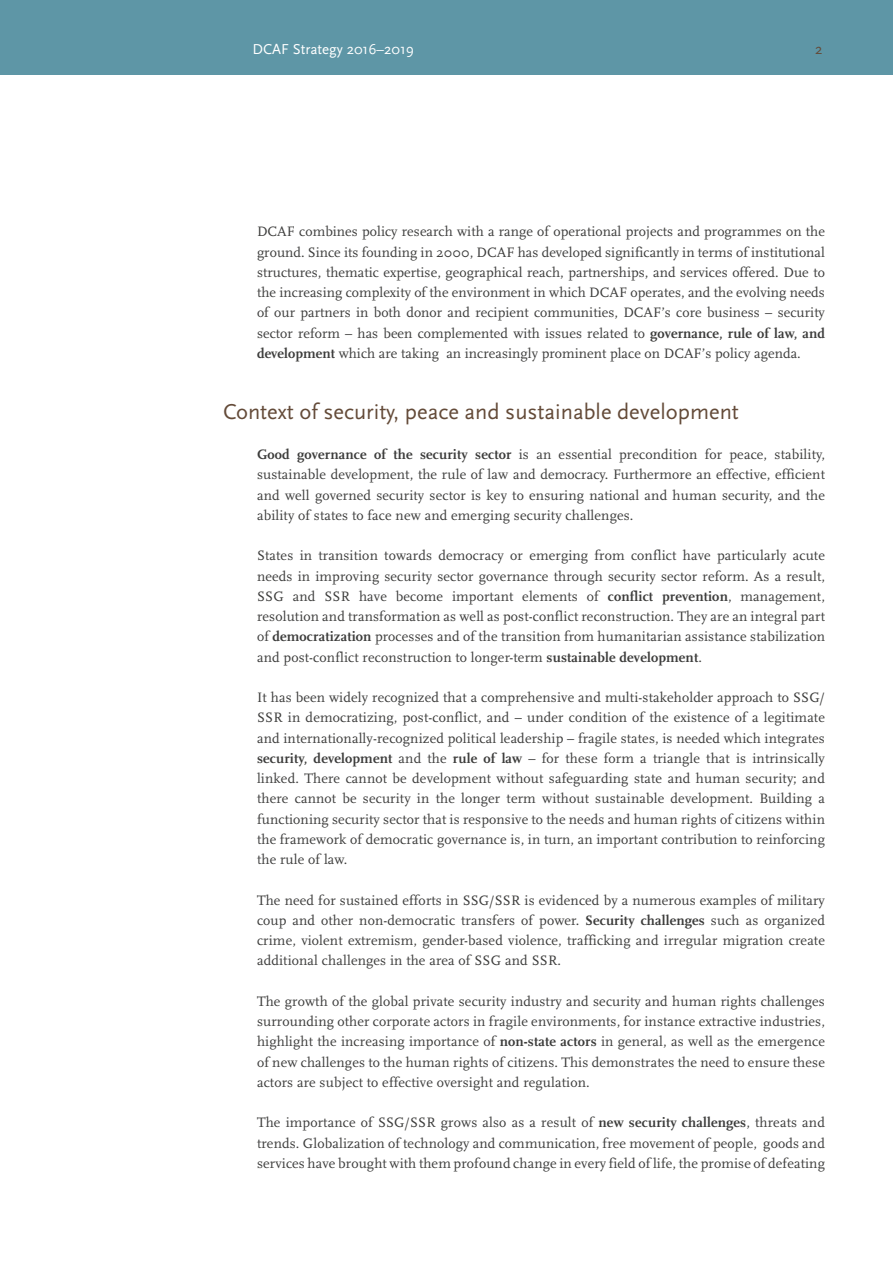
<style>
.page{position:relative;width:893px;height:1263px;background:#fff}
.page>*{position:absolute;margin:0;border:0;box-sizing:border-box;transform-origin:0 0}
.t1{font:22.5px "Scala Sans OT";color:#644b39}
.t2{font:15px "Scala Sans OT";color:#fff}
.t3{font:15px "Scala Sans OT";color:#644b39}
.t4{font:14.25px/20.2px "Scala OT";letter-spacing:.01em;color:#3c3c3b;text-align:justify}
.s1{font-weight:700}
</style>
<div class="page">
<div style="left:0;top:0;width:893px;height:74px;background:#5e96a6"></div>
<p class="t2" style="left:252px;top:40px;width:163px">DCAF Strategy 2016–2019</p>
<p class="t3" style="left:815px;top:40px;width:9px">2</p>
<p class="t4" style="left:257px;top:221px;width:569px">DCAF combines policy research with a range of operational projects and programmes on the ground. Since its founding in 2000, DCAF has developed significantly in terms of institutional structures, thematic expertise, geographical reach, partnerships, and services offered. Due to the increasing complexity of the environment in which DCAF operates, and the evolving needs of our partners in both donor and recipient communities, DCAF’s core business – security sector reform – has been complemented with issues related to <span class="s1">governance, rule of law, and development</span> which are taking an increasingly prominent place on DCAF’s policy agenda.</p>
<h1 class="t1" style="left:223px;top:398px;width:517px">Context of security, peace and sustainable development</h1>
<p class="t4" style="left:257px;top:444px;width:569px"><span class="s1">Good governance of the security sector</span> is an essential precondition for peace, stability, sustainable development, the rule of law and democracy. Furthermore an effective, efficient and well governed security sector is key to ensuring national and human security, and the ability of states to face new and emerging security challenges.</p>
<p class="t4" style="left:257px;top:545px;width:569px">States in transition towards democracy or emerging from conflict have particularly acute needs in improving security sector governance through security sector reform. As a result, SSG and SSR have become important elements of <span class="s1">conflict prevention</span>, management, resolution and transformation as well as post-conflict reconstruction. They are an integral part of <span class="s1">democratization</span> processes and of the transition from humanitarian assistance stabilization and post-conflict reconstruction to longer-term <span class="s1">sustainable development</span>.</p>
<p class="t4" style="left:257px;top:687px;width:569px">It has been widely recognized that a comprehensive and multi-stakeholder approach to SSG/ SSR in democratizing, post-conflict, and – under condition of the existence of a legitimate and internationally-recognized political leadership – fragile states, is needed which integrates <span class="s1">security, development</span> and the <span class="s1">rule of law</span> – for these form a triangle that is intrinsically linked. There cannot be development without safeguarding state and human security; and there cannot be security in the longer term without sustainable development. Building a functioning security sector that is responsive to the needs and human rights of citizens within the framework of democratic governance is, in turn, an important contribution to reinforcing the rule of law.</p>
<p class="t4" style="left:257px;top:890px;width:569px">The need for sustained efforts in SSG/SSR is evidenced by a numerous examples of military coup and other non-democratic transfers of power. <span class="s1">Security challenges</span> such as organized crime, violent extremism, gender-based violence, trafficking and irregular migration create additional challenges in the area of SSG and SSR.</p>
<p class="t4" style="left:257px;top:991px;width:569px">The growth of the global private security industry and security and human rights challenges surrounding other corporate actors in fragile environments, for instance extractive industries, highlight the increasing importance of <span class="s1">non-state actors</span> in general, as well as the emergence of new challenges to the human rights of citizens. This demonstrates the need to ensure these actors are subject to effective oversight and regulation.</p>
<p class="t4" style="left:257px;top:1112px;width:569px">The importance of SSG/SSR grows also as a result of <span class="s1">new security challenges</span>, threats and trends. Globalization of technology and communication, free movement of people, goods and services have brought with them profound change in every field of life, the promise of defeating</p>
</div>
